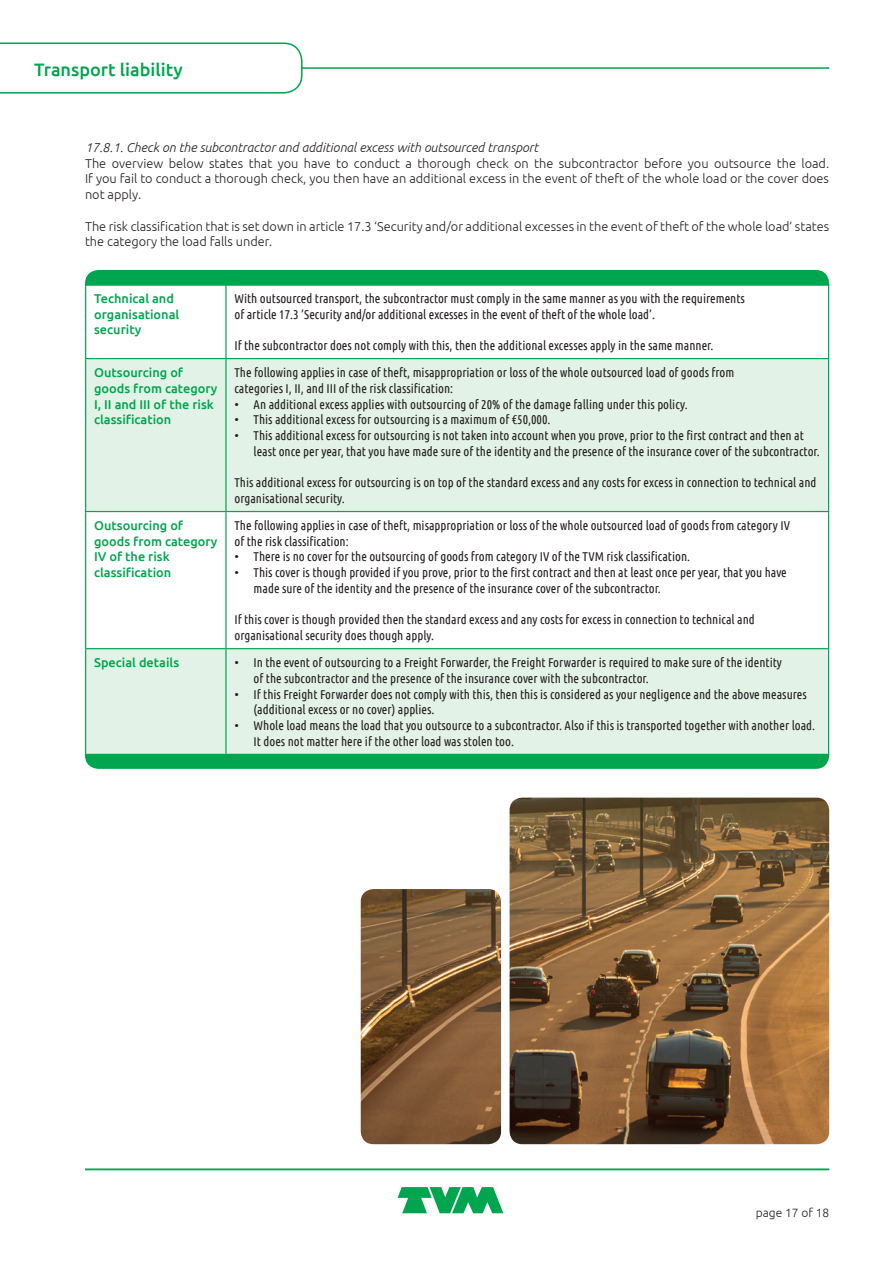
<style>
.page{position:relative;width:893px;height:1263px;background:#fff}
.page>*{position:absolute;margin:0;border:0;box-sizing:border-box;transform-origin:0 0}
.t1{font:500 18px "Ubuntu";color:#00a54f}
.Body_tabel{font:12.75px/15.8px "Ubuntu Condensed";color:#231f20}
.Body{font:300 12.75px/15.8px "Ubuntu";color:#231f20;text-align:justify}
.Body-2{font:500 12.75px/15.8px "Ubuntu";color:#00a54f}
.Body-3{font:italic 300 12.75px "Ubuntu";color:#231f20}
.t2{font:300 12px "Ubuntu";color:#231f20}
.s1{font-family:"Ubuntu";font-weight:300}
</style>
<div class="page">
<svg style="left:85px;top:755px;width:744px;height:14px;background:#04a651"></svg>
<svg style="left:85px;top:270px;width:744px;height:16px;background:#06a753"></svg>
<img style="left:361px;top:798px;width:468px;height:346px">
<svg style="left:86px;top:359px;width:742px;height:395px;fill:#e3f2e7"></svg>
<hr style="left:85px;top:284px;width:141px;height:1px;background:#00a54f">
<hr style="left:85px;top:285px;width:1px;height:73px;background:#00a54f">
<hr style="left:226px;top:284px;width:603px;height:1px;background:#00a54f">
<hr style="left:225px;top:285px;width:2px;height:73px;background:#00a54f">
<hr style="left:828px;top:285px;width:1px;height:73px;background:#00a54f">
<hr style="left:85px;top:358px;width:141px;height:1px;background:#00a54f">
<hr style="left:85px;top:359px;width:1px;height:152px;background:#00a54f">
<hr style="left:226px;top:358px;width:603px;height:1px;background:#00a54f">
<hr style="left:225px;top:359px;width:2px;height:152px;background:#00a54f">
<hr style="left:828px;top:359px;width:1px;height:152px;background:#00a54f">
<hr style="left:85px;top:511px;width:141px;height:1px;background:#00a54f">
<hr style="left:85px;top:512px;width:1px;height:136px;background:#00a54f">
<hr style="left:226px;top:511px;width:603px;height:1px;background:#00a54f">
<hr style="left:225px;top:512px;width:2px;height:136px;background:#00a54f">
<hr style="left:828px;top:512px;width:1px;height:136px;background:#00a54f">
<hr style="left:85px;top:648px;width:141px;height:1px;background:#00a54f">
<hr style="left:85px;top:649px;width:1px;height:105px;background:#00a54f">
<hr style="left:226px;top:648px;width:603px;height:1px;background:#00a54f">
<hr style="left:225px;top:649px;width:2px;height:105px;background:#00a54f">
<hr style="left:828px;top:649px;width:1px;height:105px;background:#00a54f">
<hr style="left:85px;top:754px;width:141px;height:1px;background:#00a54f">
<hr style="left:226px;top:754px;width:603px;height:1px;background:#00a54f">
<svg style="left:398px;top:1187px;width:105px;height:26px"></svg>
<hr style="left:85px;top:67px;width:744px;height:2px;background:#00a54f">
<svg style="left:0;top:42px;width:303px;height:52px"></svg>
<hr style="left:85px;top:1169px;width:744px;height:1px;background:#00a54f">
<h1 class="t1" style="left:34px;top:58px;width:150px">Transport liability</h1>
<p class="Body-3" style="left:85px;top:140px;width:455px">17.8.1. Check on the subcontractor and additional excess with outsourced transport</p>
<p class="Body" style="left:85px;top:155px;width:746px">The overview below states that you have to conduct a thorough check on the subcontractor before you outsource the load.<br>If you fail to conduct a thorough check, you then have an additional excess in the event of theft of the whole load or the cover does not apply.</p>
<p class="Body" style="left:85px;top:218px;width:746px">The risk classification that is set down in article 17.3 ‘Security and/or additional excesses in the event of theft of the whole load’ states the category the load falls under.</p>
<p class="Body-2" style="left:94px;top:290px;width:87px">Technical and organisational security</p>
<p class="Body_tabel" style="left:234px;top:290px;width:512px">With outsourced transport, the subcontractor must comply in the same manner as you with the requirements of article 17.3 ’Security and/or additional excesses in the event of theft of the whole load’.</p>
<p class="Body_tabel" style="left:234px;top:337px;width:480px">If the subcontractor does not comply with this, then the additional excesses apply in the same manner.</p>
<p class="Body-2" style="left:94px;top:364px;width:125px">Outsourcing of goods from category<br>I, II and III of the risk classification</p>
<p class="Body_tabel" style="left:234px;top:364px;width:501px">The following applies in case of theft, misappropriation or loss of the whole outsourced load of goods from categories I, II, and III of the risk classification:</p>
<p class="Body_tabel" style="left:234px;top:396px;width:455px"><span class="s1">•</span> An additional excess applies with outsourcing of 20% of the damage falling under this policy.</p>
<p class="Body_tabel" style="left:234px;top:411px;width:318px"><span class="s1">•</span> This additional excess for outsourcing is a maximum of €50,000.</p>
<p class="Body_tabel" style="left:254px;top:427px;width:568px;text-indent:-19px"><span class="s1">•</span> This additional excess for outsourcing is not taken into account when you prove, prior to the first contract and then at least once per year, that you have made sure of the identity and the presence of the insurance cover of the subcontractor.</p>
<p class="Body_tabel" style="left:234px;top:474px;width:583px">This additional excess for outsourcing is on top of the standard excess and any costs for excess in connection to technical and organisational security.</p>
<p class="Body-2" style="left:94px;top:517px;width:125px">Outsourcing of goods from category<br>IV of the risk classification</p>
<p class="Body_tabel" style="left:234px;top:517px;width:557px">The following applies in case of theft, misappropriation or loss of the whole outsourced load of goods from category IV of the risk classification:</p>
<p class="Body_tabel" style="left:234px;top:549px;width:457px"><span class="s1">•</span> There is no cover for the outsourcing of goods from category IV of the TVM risk classification.</p>
<p class="Body_tabel" style="left:254px;top:564px;width:535px;text-indent:-19px"><span class="s1">•</span> This cover is though provided if you prove, prior to the first contract and then at least once per year, that you have made sure of the identity and the presence of the insurance cover of the subcontractor.</p>
<p class="Body_tabel" style="left:234px;top:612px;width:522px">If this cover is though provided then the standard excess and any costs for excess in connection to technical and organisational security does though apply.</p>
<p class="Body-2" style="left:94px;top:654px;width:87px">Special details</p>
<p class="Body_tabel" style="left:254px;top:654px;width:530px;text-indent:-19px"><span class="s1">•</span> In the event of outsourcing to a Freight Forwarder, the Freight Forwarder is required to make sure of the identity of the subcontractor and the presence of the insurance cover with the subcontractor.</p>
<p class="Body_tabel" style="left:254px;top:686px;width:555px;text-indent:-19px"><span class="s1">•</span> If this Freight Forwarder does not comply with this, then this is considered as your negligence and the above measures (additional excess or no cover) applies.</p>
<p class="Body_tabel" style="left:254px;top:717px;width:563px;text-indent:-19px"><span class="s1">•</span> Whole load means the load that you outsource to a subcontractor. Also if this is transported together with another load.<br>It does not matter here if the other load was stolen too.</p>
<p class="t2" style="left:756px;top:1205px;width:75px">page 17 of 18</p>
</div>
